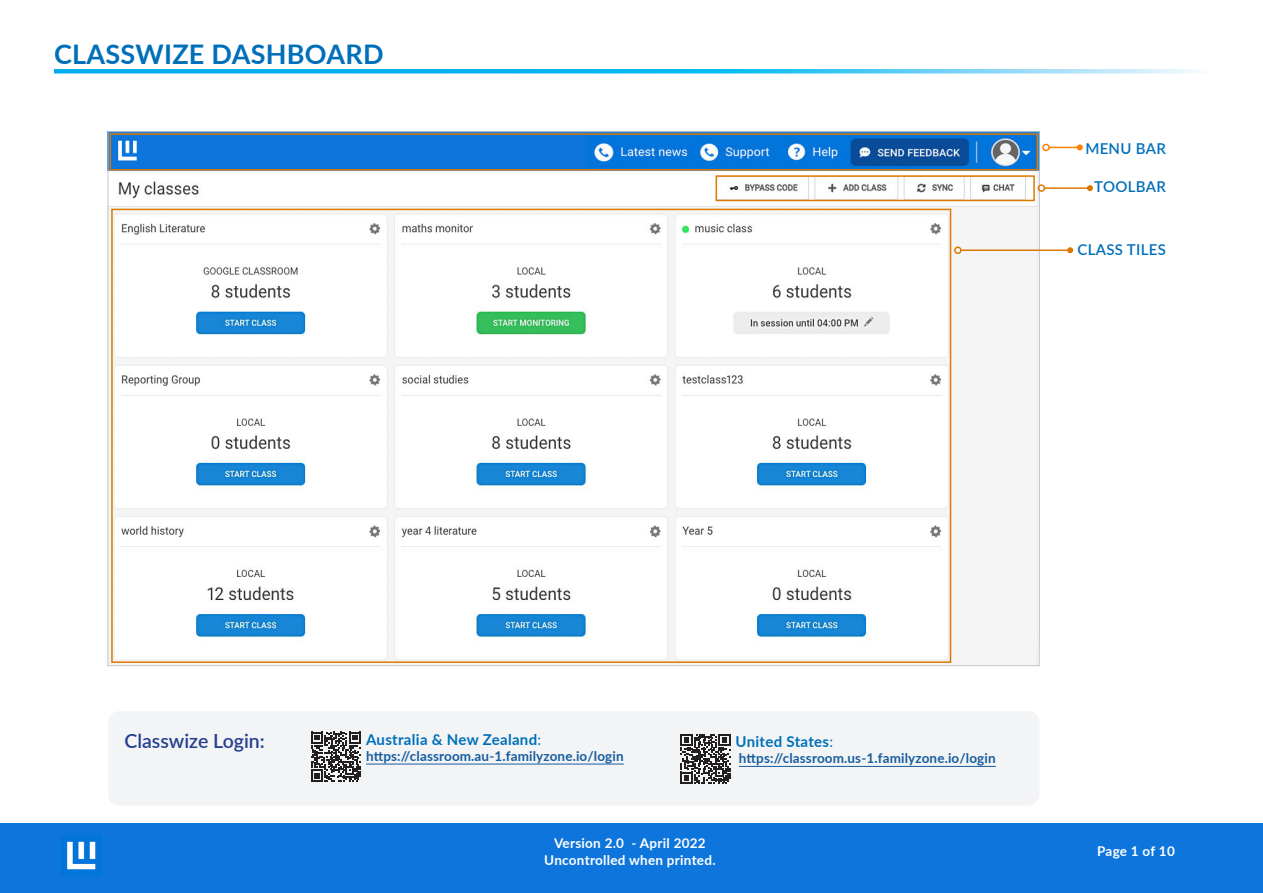
<style>
.page{position:relative;width:1263px;height:893px;background:#fff}
.page>*{position:absolute;margin:0;border:0;box-sizing:border-box;transform-origin:0 0}
.t1{font:700 27px "Lato";letter-spacing:.01em;color:#006fba}
.Box_Title_1{font:600 19.5px "Lato";color:#25408f}
.Box_Title_2{font:700 15px "Lato";letter-spacing:.02em;color:#006fba}
.Box_Title_2-2{font:600 15px "Lato";letter-spacing:.02em;color:#006fba}
.Box_Title_2-3{font:700 13.5px "Lato";letter-spacing:.01em;color:#175d9e}
.t2{font:700 13.5px/16.2px "Lato";letter-spacing:.02em;color:#fff;text-align:center}
.s1{font-weight:400}
</style>
<div class="page">
<div style="left:0;top:824px;width:1263px;height:69px;background:#0d75db"></div>
<img style="left:62px;top:835px;width:40px;height:41px">
<div style="left:108px;top:711px;width:932px;height:95px;background:#f3f4f6;border-radius:12px"></div>
<img style="left:110px;top:136px;width:928px;height:528px">
<div style="left:110px;top:133px;width:928px;height:38px;border:2px solid #db7901"></div>
<div style="left:716px;top:175px;width:319px;height:26px;border:2px solid #db7901"></div>
<div style="left:111px;top:209px;width:840px;height:454px;border:2px solid #db7901"></div>
<hr style="left:1049px;top:147px;width:31px;height:1px;background:#ff8000">
<div style="left:1042px;top:144px;width:8px;height:7px;border:2px solid #ff8000;border-radius:50%"></div>
<svg style="left:1077px;top:144px;width:6px;height:6px"></svg>
<hr style="left:1044px;top:187px;width:46px;height:2px;background:#db7901">
<div style="left:1038px;top:184px;width:7px;height:8px;border:2px solid #db7901;border-radius:50%"></div>
<svg style="left:1087px;top:185px;width:6px;height:6px"></svg>
<svg style="left:680px;top:734px;width:50px;height:50px"></svg>
<hr style="left:739px;top:766px;width:257px;height:1px;background:#175d9e">
<hr style="left:366px;top:764px;width:258px;height:1px;background:#175d9e">
<svg style="left:311px;top:732px;width:50px;height:50px"></svg>
<hr style="left:961px;top:249px;width:109px;height:2px;background:#db7901">
<svg style="left:1067px;top:247px;width:6px;height:6px"></svg>
<div style="left:954px;top:246px;width:8px;height:8px;border:2px solid #db7901;border-radius:50%"></div>
<svg style="left:54px;top:69px;width:1145px;height:5px;background:#46c7f3"></svg>
<p class="t1" style="left:54px;top:35px;width:331px">CLASSWIZE DASHBOARD</p>
<p class="Box_Title_2-2" style="left:1085px;top:137px;width:82px">MENU BAR</p>
<p class="Box_Title_2-2" style="left:1094px;top:176px;width:73px">TOOLBAR</p>
<p class="Box_Title_2-2" style="left:1077px;top:239px;width:90px">CLASS TILES</p>
<p class="Box_Title_1" style="left:124px;top:726px;width:142px">Classwize Login:</p>
<p class="Box_Title_2" style="left:366px;top:728px;width:177px">Australia &amp; New Zealand<span class="s1">:</span></p>
<p class="Box_Title_2-3" style="left:366px;top:746px;width:259px">https://classroom.au-1.familyzone.io/login</p>
<p class="Box_Title_2" style="left:735px;top:731px;width:99px">United States<span class="s1">:</span></p>
<p class="Box_Title_2-3" style="left:739px;top:748px;width:258px">https://classroom.us-1.familyzone.io/login</p>
<p class="t2" style="left:544px;top:835px;width:173px">Version 2.0 - April 2022<br>Uncontrolled when printed.</p>
<p class="t2" style="left:1097px;top:842px;width:79px">Page 1 of 10</p>
</div>
